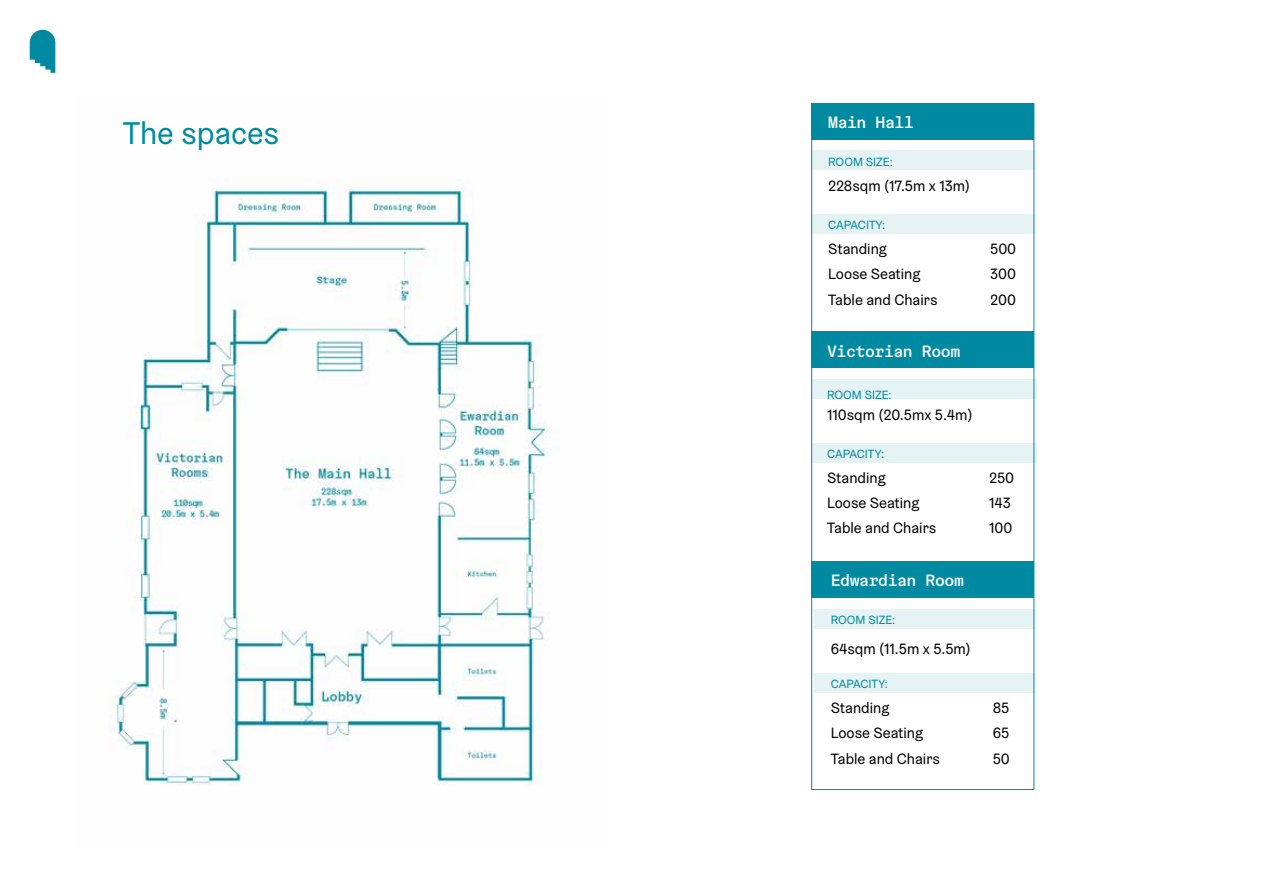
<style>
.page{position:relative;width:1263px;height:893px;background:#fff}
.page>*{position:absolute;margin:0;border:0;box-sizing:border-box;transform-origin:0 0}
.t1{font:31.5px "Graebenbach";color:#008aa2}
.t2{font:500 16.5px "Graebenbach Mono";letter-spacing:-.025em;color:#fff}
.t3{font:15px "Graebenbach";color:#000}
.t4{font:12px "Graebenbach";color:#008aa2}
</style>
<div class="page">
<img style="left:109px;top:179px;width:449px;height:606px">
<div style="left:811px;top:332px;width:223px;height:36px;background:#008aa2"></div>
<div style="left:812px;top:151px;width:223px;height:19px;background:#e6f3f5"></div>
<div style="left:812px;top:215px;width:223px;height:19px;background:#e6f3f5"></div>
<div style="left:812px;top:380px;width:225px;height:19px;background:#e6f3f5"></div>
<div style="left:812px;top:444px;width:225px;height:19px;background:#e6f3f5"></div>
<div style="left:814px;top:610px;width:221px;height:19px;background:#e6f3f5"></div>
<div style="left:814px;top:674px;width:221px;height:19px;background:#e6f3f5"></div>
<div style="left:811px;top:103px;width:223px;height:36px;background:#008aa2"></div>
<svg style="left:30px;top:30px;width:25px;height:43px"></svg>
<div style="left:811px;top:562px;width:223px;height:36px;background:#008aa2"></div>
<h1 class="t1" style="left:123px;top:114px;width:158px">The spaces</h1>
<p class="t2" style="left:828px;top:111px;width:87px">Main Hall</p>
<p class="t4" style="left:828px;top:154px;width:66px">ROOM SIZE:</p>
<p class="t3" style="left:828px;top:176px;width:143px">228sqm (17.5m x 13m)</p>
<p class="t4" style="left:828px;top:217px;width:59px">CAPACITY:</p>
<p class="t3" style="left:828px;top:240px;width:60px">Standing</p>
<p class="t3" style="left:990px;top:240px;width:28px">500</p>
<p class="t3" style="left:828px;top:265px;width:94px">Loose Seating</p>
<p class="t3" style="left:990px;top:265px;width:27px">300</p>
<p class="t3" style="left:828px;top:290px;width:111px">Table and Chairs</p>
<p class="t3" style="left:990px;top:290px;width:27px">200</p>
<p class="t2" style="left:827px;top:340px;width:135px">Victorian Room</p>
<p class="t4" style="left:827px;top:387px;width:66px">ROOM SIZE:</p>
<p class="t3" style="left:827px;top:405px;width:147px">110sqm (20.5mx 5.4m)</p>
<p class="t4" style="left:827px;top:446px;width:59px">CAPACITY:</p>
<p class="t3" style="left:827px;top:468px;width:60px">Standing</p>
<p class="t3" style="left:989px;top:468px;width:27px">250</p>
<p class="t3" style="left:827px;top:494px;width:94px">Loose Seating</p>
<p class="t3" style="left:989px;top:494px;width:23px">143</p>
<p class="t3" style="left:827px;top:519px;width:111px">Table and Chairs</p>
<p class="t3" style="left:989px;top:519px;width:25px">100</p>
<p class="t2" style="left:831px;top:570px;width:135px">Edwardian Room</p>
<p class="t4" style="left:831px;top:613px;width:66px">ROOM SIZE:</p>
<p class="t3" style="left:831px;top:639px;width:141px">64sqm (11.5m x 5.5m)</p>
<p class="t4" style="left:831px;top:676px;width:59px">CAPACITY:</p>
<p class="t3" style="left:831px;top:698px;width:60px">Standing</p>
<p class="t3" style="left:993px;top:698px;width:18px">85</p>
<p class="t3" style="left:831px;top:724px;width:94px">Loose Seating</p>
<p class="t3" style="left:993px;top:724px;width:18px">65</p>
<p class="t3" style="left:831px;top:749px;width:111px">Table and Chairs</p>
<p class="t3" style="left:993px;top:749px;width:19px">50</p>
</div>
